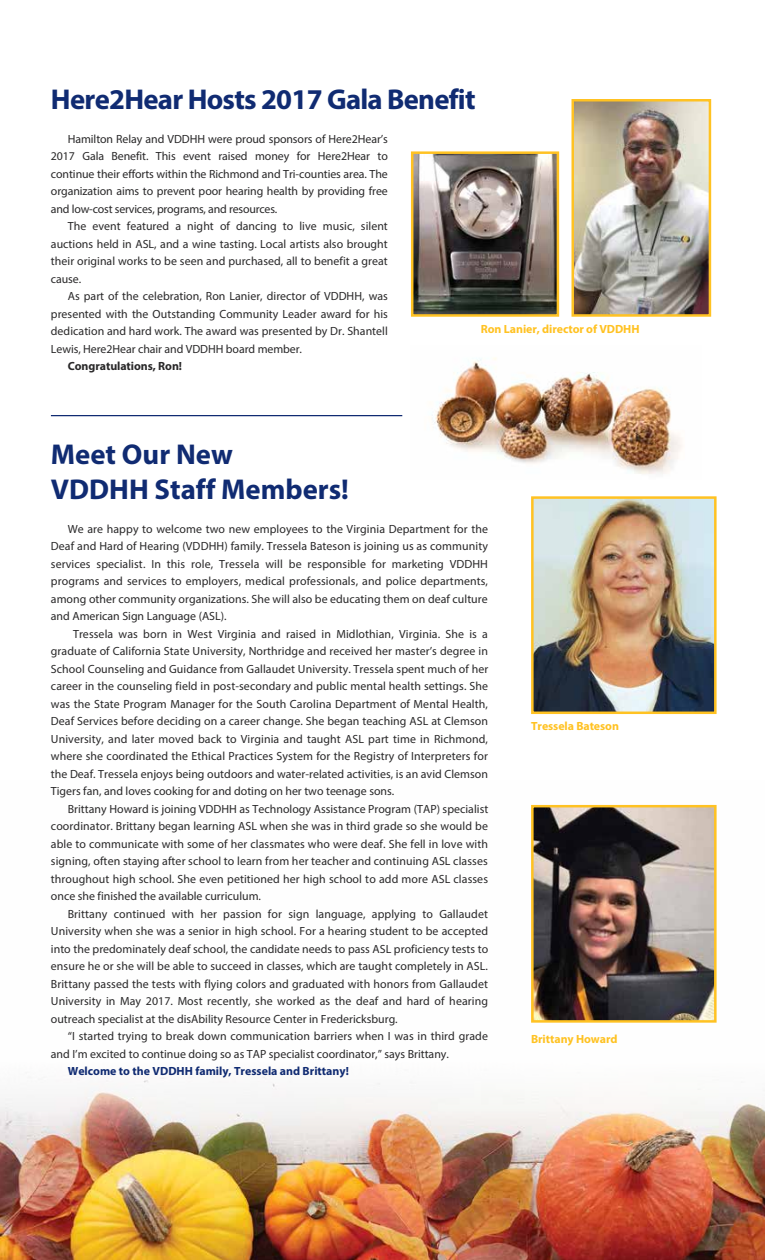
<style>
.page{position:relative;width:765px;height:1260px;background:#fff}
.page>*{position:absolute;margin:0;border:0;box-sizing:border-box;transform-origin:0 0}
.t1{font:700 28.75px "Myriad Pro";letter-spacing:-.025em;color:#102b72}
.t2{font:700 28.75px/35px "Myriad Pro";color:#102b72}
.t3{font:11.88px/17.5px "Myriad Pro";color:#292829;text-align:justify}
.t4{font:700 11.88px "Myriad Pro";letter-spacing:-.005em;color:#ffc222}
.t5{font:700 11.88px "Myriad Pro";color:#102b72}
.t6{font:700 11.88px "Myriad Pro";letter-spacing:-.005em;color:#292829}
</style>
<div class="page">
<img style="left:0;top:804px;width:765px;height:456px">
<hr style="left:51px;top:415px;width:351px;height:1px;background:#102b72">
<img style="left:414px;top:154px;width:142px;height:160px">
<div style="left:411px;top:151px;width:148px;height:166px;border:2px solid #ffc222"></div>
<img style="left:575px;top:102px;width:133px;height:212px">
<div style="left:572px;top:99px;width:139px;height:218px;border:2px solid #ffc222"></div>
<img style="left:432px;top:357px;width:250px;height:117px">
<img style="left:534px;top:499px;width:180px;height:212px">
<div style="left:531px;top:496px;width:186px;height:218px;border:2px solid #ffc222"></div>
<img style="left:534px;top:808px;width:180px;height:212px">
<div style="left:531px;top:805px;width:186px;height:218px;border:2px solid #ffc222"></div>
<h1 class="t1" style="left:51px;top:80px;width:426px">Here2Hear Hosts 2017 Gala Benefit</h1>
<p class="t3" style="left:51px;top:130px;width:339px;text-indent:17px">Hamilton Relay and VDDHH were proud sponsors of Here2Hear’s 2017 Gala Benefit. This event raised money for Here2Hear to continue their efforts within the Richmond and Tri-counties area. The organization aims to prevent poor hearing health by providing free and low-cost services, programs, and resources.</p>
<p class="t3" style="left:51px;top:217px;width:338px;text-indent:17px">The event featured a night of dancing to live music, silent auctions held in ASL, and a wine tasting. Local artists also brought their original works to be seen and purchased, all to benefit a great cause.</p>
<p class="t3" style="left:51px;top:287px;width:339px;text-indent:17px">As part of the celebration, Ron Lanier, director of VDDHH, was presented with the Outstanding Community Leader award for his dedication and hard work. The award was presented by Dr. Shantell Lewis, Here2Hear chair and VDDHH board member.</p>
<p class="t6" style="left:68px;top:358px;width:116px">Congratulations, Ron!</p>
<p class="t4" style="left:481px;top:321px;width:160px">Ron Lanier, director of VDDHH</p>
<h2 class="t2" style="left:51px;top:436px;width:300px">Meet Our New<br>VDDHH Staff Members!</h2>
<p class="t3" style="left:51px;top:520px;width:439px;text-indent:17px">We are happy to welcome two new employees to the Virginia Department for the Deaf and Hard of Hearing (VDDHH) family. Tressela Bateson is joining us as community services specialist. In this role, Tressela will be responsible for marketing VDDHH programs and services to employers, medical professionals, and police departments, among other community organizations. She will also be educating them on deaf culture and American Sign Language (ASL).</p>
<p class="t3" style="left:51px;top:625px;width:439px;text-indent:22px">Tressela was born in West Virginia and raised in Midlothian, Virginia. She is a graduate of California State University, Northridge and received her master’s degree in School Counseling and Guidance from Gallaudet University. Tressela spent much of her career in the counseling field in post-secondary and public mental health settings. She was the State Program Manager for the South Carolina Department of Mental Health, Deaf Services before deciding on a career change. She began teaching ASL at Clemson University, and later moved back to Virginia and taught ASL part time in Richmond, where she coordinated the Ethical Practices System for the Registry of Interpreters for the Deaf. Tressela enjoys being outdoors and water-related activities, is an avid Clemson Tigers fan, and loves cooking for and doting on her two teenage sons.</p>
<p class="t3" style="left:51px;top:800px;width:439px;text-indent:17px">Brittany Howard is joining VDDHH as Technology Assistance Program (TAP) specialist coordinator. Brittany began learning ASL when she was in third grade so she would be able to communicate with some of her classmates who were deaf. She fell in love with signing, often staying after school to learn from her teacher and continuing ASL classes throughout high school. She even petitioned her high school to add more ASL classes once she finished the available curriculum.</p>
<p class="t3" style="left:51px;top:905px;width:439px;text-indent:17px">Brittany continued with her passion for sign language, applying to Gallaudet University when she was a senior in high school. For a hearing student to be accepted into the predominately deaf school, the candidate needs to pass ASL proficiency tests to ensure he or she will be able to succeed in classes, which are taught completely in ASL.<br>Brittany passed the tests with flying colors and graduated with honors from Gallaudet University in May 2017. Most recently, she worked as the deaf and hard of hearing outreach specialist at the disAbility Resource Center in Fredericksburg.</p>
<p class="t3" style="left:51px;top:1027px;width:439px;text-indent:17px">“I started trying to break down communication barriers when I was in third grade and I’m excited to continue doing so as TAP specialist coordinator,” says Brittany.</p>
<p class="t5" style="left:68px;top:1063px;width:283px">Welcome to the VDDHH family, Tressela and Brittany!</p>
<p class="t4" style="left:531px;top:718px;width:89px">Tressela Bateson</p>
<p class="t4" style="left:531px;top:1031px;width:88px">Brittany Howard</p>
</div>
